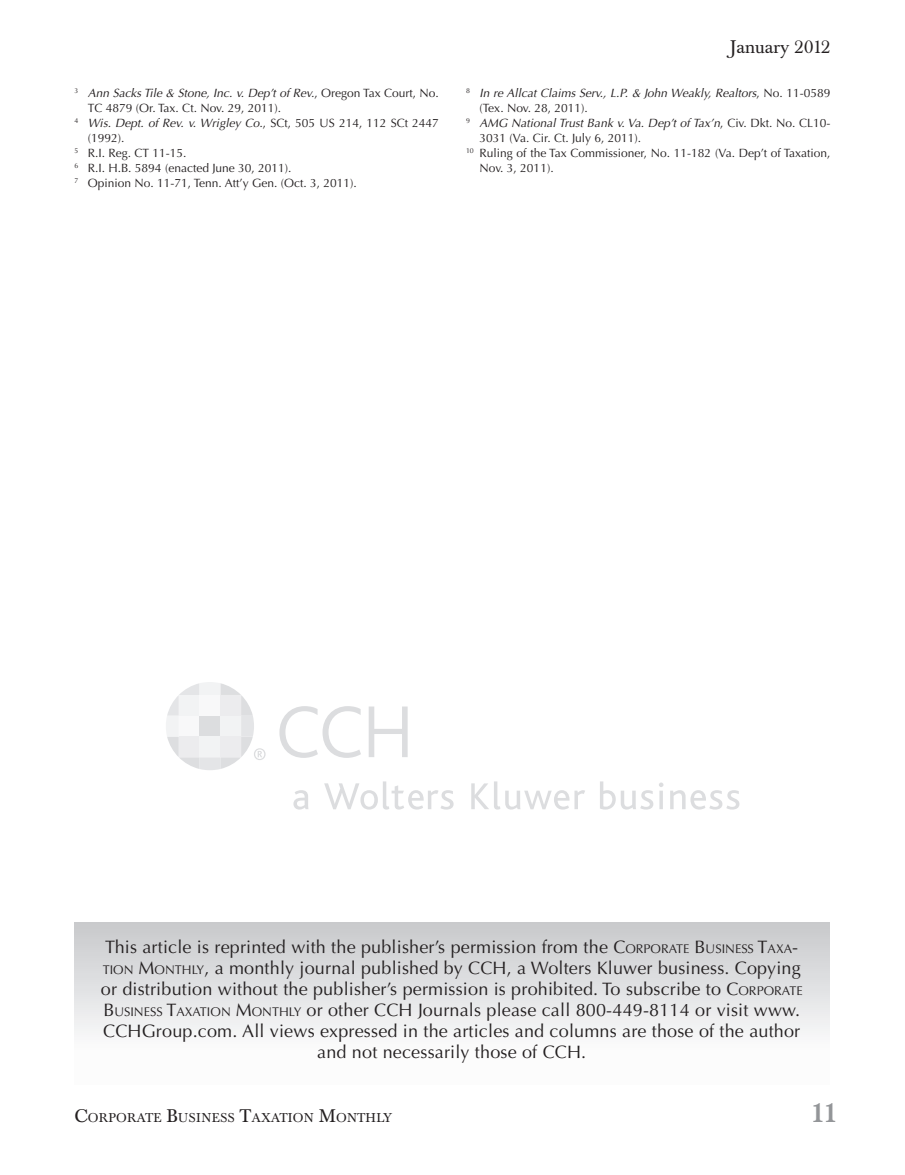
<style>
.page{position:relative;width:905px;height:1175px;background:#fff}
.page>*{position:absolute;margin:0;border:0;box-sizing:border-box;transform-origin:0 0}
.t1{font:500 27px "Baskerville BE";color:#939598}
.t2{font:18px/21px "Optima";letter-spacing:.01em;color:#231f20;text-align:center}
.t3{font:18px "Baskerville BE";color:#231f20}
.t4{font:12.6px "Baskerville BE";letter-spacing:.02em;color:#231f20}
.t5{font:12px "Optima";color:#231f20}
.t6{font:italic 12px "Optima";color:#231f20}
.s1{font-style:normal}
.s2{font-size:12.6px}
.s3{font-size:18px}
</style>
<div class="page">
<div style="left:74px;top:922px;width:755px;height:162px;background:linear-gradient(to bottom,#c9cacd,#fff)"></div>
<svg style="left:279px;top:706px;width:82px;height:52px"></svg>
<svg style="left:368px;top:706px;width:39px;height:51px"></svg>
<svg style="left:293px;top:790px;width:15px;height:19px"></svg>
<svg style="left:324px;top:781px;width:129px;height:28px"></svg>
<svg style="left:471px;top:781px;width:114px;height:28px"></svg>
<svg style="left:600px;top:781px;width:63px;height:28px"></svg>
<svg style="left:670px;top:790px;width:69px;height:19px"></svg>
<svg style="left:166px;top:682px;width:99px;height:88px"></svg>
<p class="t6" style="left:74px;top:88px;width:366px"><sup>3</sup> Ann Sacks Tile &amp; Stone, Inc. v. Dep’t of Rev.<span class="s1">, Oregon Tax Court, No.</span></p>
<p class="t5" style="left:88px;top:103px;width:195px">TC 4879 (Or. Tax. Ct. Nov. 29, 2011).</p>
<p class="t6" style="left:74px;top:118px;width:366px"><sup>4</sup> Wis. Dept. of Rev. v. Wrigley Co.<span class="s1">, SCt, 505 US 214, 112 SCt 2447</span></p>
<p class="t5" style="left:88px;top:133px;width:38px">(1992).</p>
<p class="t5" style="left:74px;top:148px;width:114px"><sup>5</sup> R.I. Reg. CT 11-15.</p>
<p class="t5" style="left:74px;top:163px;width:219px"><sup>6</sup> R.I. H.B. 5894 (enacted June 30, 2011).</p>
<p class="t5" style="left:74px;top:178px;width:284px"><sup>7</sup> Opinion No. 11-71, Tenn. Att’y Gen. (Oct. 3, 2011).</p>
<p class="t3" style="left:730px;top:39px;width:102px">January 2012</p>
<p class="t6" style="left:466px;top:88px;width:366px"><sup>8</sup> In re Allcat Claims Serv., L.P. &amp; John Weakly, Realtors<span class="s1">, No. 11-0589</span></p>
<p class="t5" style="left:479px;top:103px;width:110px">(Tex. Nov. 28, 2011).</p>
<p class="t6" style="left:466px;top:118px;width:366px"><sup>9</sup> AMG National Trust Bank v. Va. Dep’t of Tax’n<span class="s1">, Civ. Dkt. No. CL10-</span></p>
<p class="t5" style="left:479px;top:133px;width:163px">3031 (Va. Cir. Ct. July 6, 2011).</p>
<p class="t5" style="left:466px;top:148px;width:366px"><sup>10</sup> Ruling of the Tax Commissioner, No. 11-182 (Va. Dep’t of Taxation,</p>
<p class="t5" style="left:479px;top:163px;width:76px">Nov. 3, 2011).</p>
<p class="t2" style="left:101px;top:938px;width:703px">This article is reprinted with the publisher’s permission from the C<span class="s2">ORPORATE</span> B<span class="s2">USINESS</span> T<span class="s2">AXA</span>-<span class="s2">TION</span> M<span class="s2">ONTHLY</span>, a monthly journal published by CCH, a Wolters Kluwer business. Copying or distribution without the publisher’s permission is prohibited. To subscribe to C<span class="s2">ORPORATE </span>B<span class="s2">USINESS</span> T<span class="s2">AXATION</span> M<span class="s2">ONTHLY</span> or other CCH Journals please call 800-449-8114 or visit www.<br>CCHGroup.com. All views expressed in the articles and columns are those of the author and not necessarily those of CCH.</p>
<p class="t4" style="left:74px;top:1112px;width:319px"><span class="s3">C</span>ORPORATE <span class="s3">B</span>USINESS <span class="s3">T</span>AXATION <span class="s3">M</span>ONTHLY</p>
<h1 class="t1" style="left:810px;top:1101px;width:28px">11</h1>
</div>
